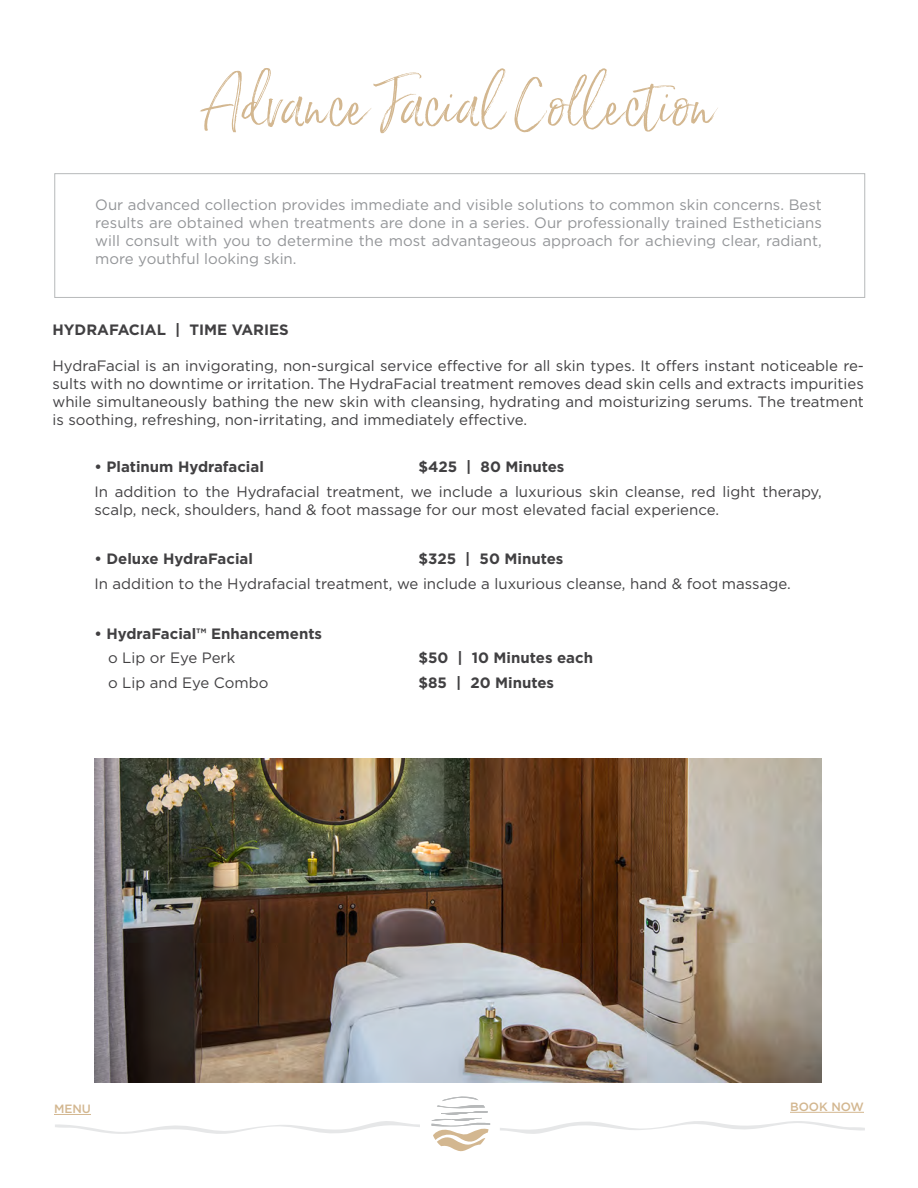
<style>
.page{position:relative;width:918px;height:1188px;background:#fff}
.page>*{position:absolute;margin:0;border:0;box-sizing:border-box;transform-origin:0 0}
.t1{font:60px "Saturday Script";color:#d3b790}
.t2{font:15px/18px "Gotham";color:#414042;text-align:justify}
.t3{font:15px/18px "Gotham";color:#939598;text-align:justify}
.t4{font:700 15px "Gotham";color:#414042}
.t5{font:500 12px "Gotham";color:#d3b790}
</style>
<div class="page">
<svg style="left:432px;top:1096px;width:58px;height:56px"></svg>
<svg style="left:55px;top:1121px;width:365px;height:13px"></svg>
<svg style="left:500px;top:1121px;width:365px;height:13px"></svg>
<div style="left:54px;top:173px;width:811px;height:125px;border:1px solid #b7b9ba"></div>
<hr style="left:54px;top:1114px;width:37px;height:1px;background:#d3b790">
<hr style="left:790px;top:1112px;width:74px;height:1px;background:#d3b790">
<img style="left:94px;top:758px;width:728px;height:324px">
<h1 class="t1" style="left:203px;top:68px;width:514px">Advance Facial Collection</h1>
<p class="t3" style="left:95px;top:196px;width:728px">Our advanced collection provides immediate and visible solutions to common skin concerns. Best results are obtained when treatments are done in a series. Our professionally trained Estheticians will consult with you to determine the most advantageous approach for achieving clear, radiant, more youthful looking skin.</p>
<p class="t4" style="left:52px;top:321px;width:238px">HYDRAFACIAL | TIME VARIES</p>
<p class="t2" style="left:52px;top:356px;width:813px">HydraFacial is an invigorating, non-surgical service effective for all skin types. It offers instant noticeable re&shy;sults with no downtime or irritation. The HydraFacial treatment removes dead skin cells and extracts impurities while simultaneously bathing the new skin with cleansing, hydrating and moisturizing serums. The treatment is soothing, refreshing, non-irritating, and immediately effective.</p>
<p class="t4" style="left:94px;top:458px;width:171px">• Platinum Hydrafacial</p>
<p class="t4" style="left:418px;top:458px;width:147px">$425 | 80 Minutes</p>
<p class="t2" style="left:94px;top:482px;width:729px">In addition to the Hydrafacial treatment, we include a luxurious skin cleanse, red light therapy, scalp, neck, shoulders, hand &amp; foot massage for our most elevated facial experience.</p>
<p class="t4" style="left:94px;top:550px;width:160px">• Deluxe HydraFacial</p>
<p class="t4" style="left:418px;top:550px;width:146px">$325 | 50 Minutes</p>
<p class="t2" style="left:94px;top:574px;width:698px">In addition to the Hydrafacial treatment, we include a luxurious cleanse, hand &amp; foot massage.</p>
<p class="t4" style="left:94px;top:625px;width:229px">• HydraFacial™ Enhancements</p>
<p class="t2" style="left:108px;top:649px;width:129px">o Lip or Eye Perk</p>
<p class="t4" style="left:418px;top:649px;width:176px">$50 | 10 Minutes each</p>
<p class="t2" style="left:108px;top:673px;width:162px">o Lip and Eye Combo</p>
<p class="t4" style="left:418px;top:674px;width:137px">$85 | 20 Minutes</p>
<p class="t5" style="left:54px;top:1101px;width:39px">MENU</p>
<p class="t5" style="left:790px;top:1099px;width:75px">BOOK NOW</p>
</div>
